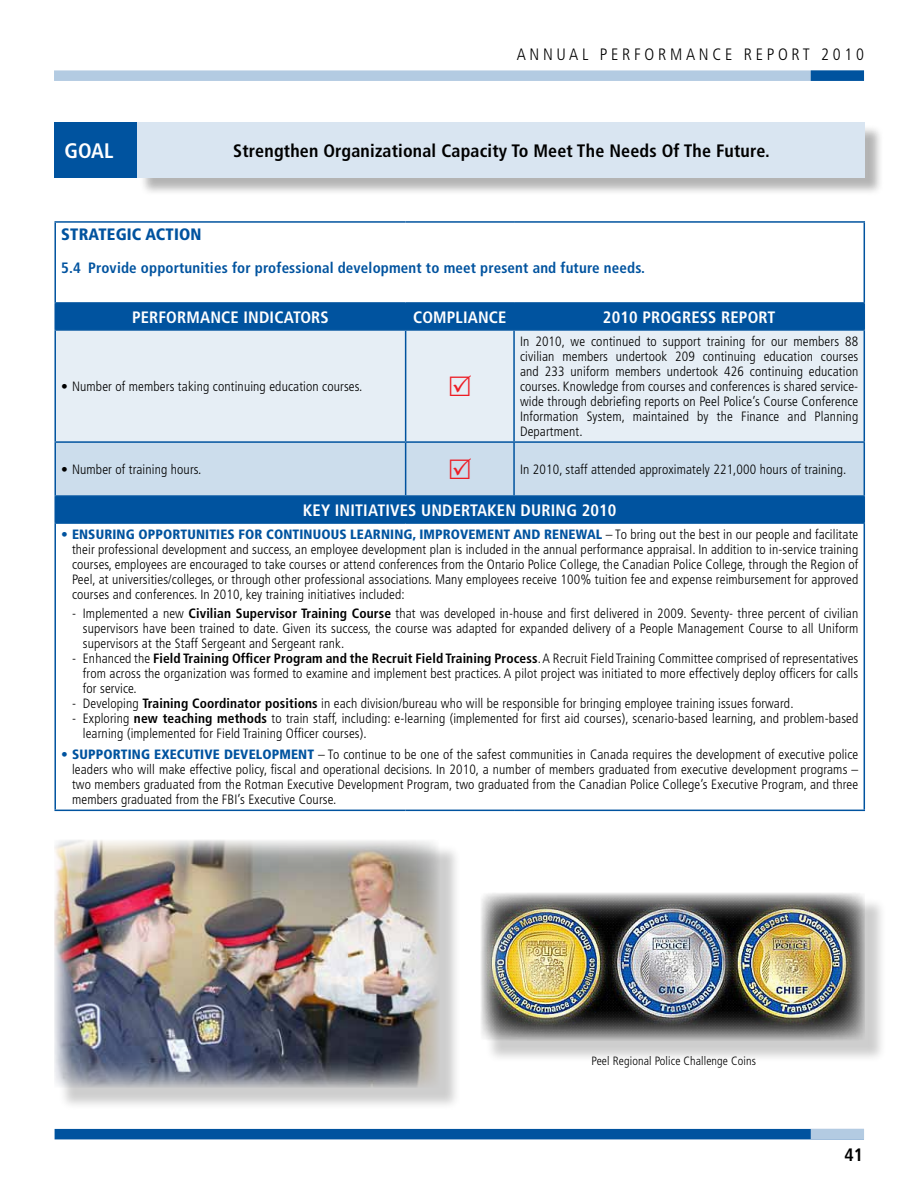
<style>
.page{position:relative;width:918px;height:1188px;background:#fff}
.page>*{position:absolute;margin:0;border:0;box-sizing:border-box;transform-origin:0 0}
.t1{font:700 condensed 21px "Frutiger";color:#fff}
.t2{font:700 condensed 18px "Frutiger";letter-spacing:.01em;color:#000}
.t3{font:700 condensed 16.5px "Frutiger";letter-spacing:.01em;color:#fff}
.t4{font:700 condensed 16.5px "Frutiger";letter-spacing:.01em;color:#fff}
.t5{font:300 condensed 16.5px "Frutiger";letter-spacing:.225em;color:#000}
.t6{font:900 condensed 16.5px "Frutiger";letter-spacing:.01em;color:#00539f}
.t7{font:700 condensed 15px "Frutiger";letter-spacing:.01em;color:#00539f}
.t8{font:300 condensed 13.5px/15px "Frutiger";letter-spacing:.01em;color:#000;text-align:justify}
.t9{font:300 condensed 12px "Frutiger";letter-spacing:.01em;color:#000}
.s1{font-style:inherit}
.s2{font-weight:900;color:#00539f}
.s3{font-weight:700}
</style>
<div class="page">
<div style="left:54px;top:70px;width:810px;height:11px;background:#b3cbe2"></div>
<div style="left:811px;top:70px;width:53px;height:11px;background:#00539f"></div>
<div style="left:55px;top:1129px;width:809px;height:10px;background:#00539f"></div>
<div style="left:811px;top:1129px;width:53px;height:10px;background:#b3cbe2"></div>
<div style="left:56px;top:304px;width:808px;height:218px;background:#00539f"></div>
<div style="left:56px;top:331px;width:808px;height:110px;background:#e6eef5"></div>
<div style="left:56px;top:443px;width:808px;height:52px;background:#ccddec"></div>
<hr style="left:54px;top:304px;width:2px;height:25px;background:#00539f">
<svg style="left:405px;top:304px;width:1px;height:25px"></svg>
<hr style="left:513px;top:304px;width:2px;height:25px;background:#00539f">
<svg style="left:864px;top:304px;width:1px;height:25px"></svg>
<hr style="left:54px;top:329px;width:352px;height:2px;background:#00539f">
<hr style="left:54px;top:331px;width:2px;height:110px;background:#00539f">
<hr style="left:406px;top:329px;width:108px;height:2px;background:#00539f">
<hr style="left:405px;top:331px;width:1px;height:110px;background:#00539f">
<hr style="left:514px;top:329px;width:351px;height:2px;background:#00539f">
<hr style="left:513px;top:331px;width:2px;height:110px;background:#00539f">
<hr style="left:864px;top:331px;width:1px;height:110px;background:#00539f">
<hr style="left:54px;top:441px;width:352px;height:2px;background:#00539f">
<hr style="left:54px;top:443px;width:2px;height:52px;background:#00539f">
<hr style="left:406px;top:441px;width:108px;height:2px;background:#00539f">
<hr style="left:405px;top:443px;width:1px;height:52px;background:#00539f">
<hr style="left:514px;top:441px;width:351px;height:2px;background:#00539f">
<hr style="left:513px;top:443px;width:2px;height:52px;background:#00539f">
<hr style="left:864px;top:443px;width:1px;height:52px;background:#00539f">
<hr style="left:54px;top:497px;width:2px;height:25px;background:#00539f">
<svg style="left:864px;top:497px;width:1px;height:25px"></svg>
<hr style="left:54px;top:221px;width:352px;height:2px;background:#00539f">
<hr style="left:54px;top:223px;width:2px;height:79px;background:#00539f">
<hr style="left:406px;top:221px;width:108px;height:2px;background:#00539f">
<hr style="left:514px;top:221px;width:351px;height:2px;background:#00539f">
<hr style="left:864px;top:223px;width:1px;height:79px;background:#00539f">
<hr style="left:54px;top:302px;width:352px;height:2px;background:#00539f">
<hr style="left:406px;top:302px;width:108px;height:2px;background:#00539f">
<hr style="left:514px;top:302px;width:351px;height:2px;background:#00539f">
<hr style="left:54px;top:495px;width:352px;height:2px;background:#00539f">
<hr style="left:406px;top:495px;width:108px;height:2px;background:#00539f">
<hr style="left:514px;top:495px;width:351px;height:2px;background:#00539f">
<hr style="left:54px;top:522px;width:352px;height:2px;background:#00539f">
<hr style="left:54px;top:524px;width:2px;height:286px;background:#00539f">
<hr style="left:406px;top:522px;width:108px;height:2px;background:#00539f">
<hr style="left:514px;top:522px;width:351px;height:2px;background:#00539f">
<hr style="left:864px;top:524px;width:1px;height:286px;background:#00539f">
<hr style="left:54px;top:810px;width:352px;height:1px;background:#00539f">
<hr style="left:406px;top:810px;width:108px;height:1px;background:#00539f">
<hr style="left:514px;top:810px;width:351px;height:1px;background:#00539f">
<div style="left:139px;top:124px;width:745px;height:72px;background:#000;opacity:.3"></div>
<div style="left:137px;top:122px;width:728px;height:55px;background:#d9e5f1"></div>
<div style="left:54px;top:122px;width:83px;height:55px;background:#00539f"></div>
<div style="left:58px;top:844px;width:403px;height:266px;background:#000;opacity:.2"></div>
<img style="left:54px;top:840px;width:385px;height:248px">
<div style="left:485px;top:897px;width:402px;height:165px;background:#000;opacity:.2"></div>
<img style="left:481px;top:893px;width:384px;height:148px">
<svg style="left:450px;top:375px;width:21px;height:21px"></svg>
<svg style="left:450px;top:459px;width:21px;height:20px"></svg>
<p class="t5" style="left:517px;top:45px;width:349px">ANNUAL PERFORMANCE REPORT 2010</p>
<h1 class="t1" style="left:65px;top:138px;width:13px">GOAL</h1>
<h2 class="t2" style="left:233px;top:140px;width:538px">Strengthen Organizational Capacity To Meet The Needs Of The Future.</h2>
<p class="t6" style="left:61px;top:225px;width:142px">STRATEGIC ACTION</p>
<p class="t7" style="left:61px;top:259px;width:585px">5.4 Provide opportunities for professional development to meet present and future needs.</p>
<p class="t3" style="left:132px;top:307px;width:198px">PERFORMANCE INDICATORS</p>
<p class="t3" style="left:413px;top:307px;width:95px">COMPLIANCE</p>
<p class="t3" style="left:603px;top:307px;width:174px"><span class="s1">2010</span> PROGRESS REPORT</p>
<p class="t8" style="left:61px;top:379px;width:303px">• Number of members taking continuing education courses.</p>
<p class="t8" style="left:520px;top:334px;width:340px">In 2010, we continued to support training for our members 88 civilian members undertook 209 continuing education courses and 233 uniform members undertook 426 continuing education courses. Knowledge from courses and conferences is shared service&shy;wide through debriefing reports on Peel Police’s Course Conference Information System, maintained by the Finance and Planning Department.</p>
<p class="t8" style="left:61px;top:462px;width:142px">• Number of training hours.</p>
<p class="t8" style="left:520px;top:462px;width:328px">In 2010, staff attended approximately 221,000 hours of training.</p>
<p class="t4" style="left:303px;top:500px;width:85px">KEY INI TIA TIVE</p>
<p class="t4" style="left:408px;top:500px;width:27px">S UNDER</p>
<p class="t4" style="left:470px;top:500px;width:75px">TAKEN DURING</p>
<p class="t4" style="left:582px;top:500px;width:36px">2010</p>
<p class="t8" style="left:72px;top:527px;width:788px;text-indent:-11px"><span class="s2">• ENSURING OPPORTUNITIES FOR CONTINUOUS LEARNING, IMPROVEMENT AND RENEWAL</span> – To bring out the best in our people and facilitate their professional development and success, an employee development plan is included in the annual performance appraisal. In addition to in-service training courses, employees are encouraged to take courses or attend conferences from the Ontario Police College, the Canadian Police College, through the Region of Peel, at universities/colleges, or through other professional associations. Many employees receive 100% tuition fee and expense reimbursement for approved courses and conferences. In 2010, key training initiatives included:</p>
<p class="t8" style="left:83px;top:606px;width:777px;text-indent:-11px">- Implemented a new <span class="s3">Civilian Supervisor Training Course</span> that was developed in-house and first delivered in 2009. Seventy- three percent of civilian supervisors have been trained to date. Given its success, the course was adapted for expanded delivery of a People Management Course to all Uniform supervisors at the Staff Sergeant and Sergeant rank.</p>
<p class="t8" style="left:83px;top:651px;width:777px;text-indent:-11px">- Enhanced the <span class="s3">Field Training Officer Program and the Recruit Field Training Process</span>. A Recruit Field Training Committee comprised of representatives from across the organization was formed to examine and implement best practices. A pilot project was initiated to more effectively deploy officers for calls for service.</p>
<p class="t8" style="left:72px;top:696px;width:723px">- Developing <span class="s3">Training Coordinator positions</span> in each division/bureau who will be responsible for bringing employee training issues forward.</p>
<p class="t8" style="left:83px;top:711px;width:777px;text-indent:-11px">- Exploring <span class="s3">new teaching methods</span> to train staff, including: e-learning (implemented for first aid courses), scenario-based learning, and problem-based learning (implemented for Field Training Officer courses).</p>
<p class="t8" style="left:72px;top:747px;width:788px;text-indent:-11px"><span class="s2">• SUPPORTING EXECUTIVE DEVELOPMENT</span> – To continue to be one of the safest communities in Canada requires the development of executive police leaders who will make effective policy, fiscal and operational decisions. In 2010, a number of members graduated from executive development programs – two members graduated from the Rotman Executive Development Program, two graduated from the Canadian Police College’s Executive Program, and three members graduated from the FBI’s Executive Course.</p>
<p class="t9" style="left:591px;top:1055px;width:166px">Peel Regional Police Challenge Coins</p>
<h2 class="t2" style="left:844px;top:1144px;width:20px">41</h2>
</div>
